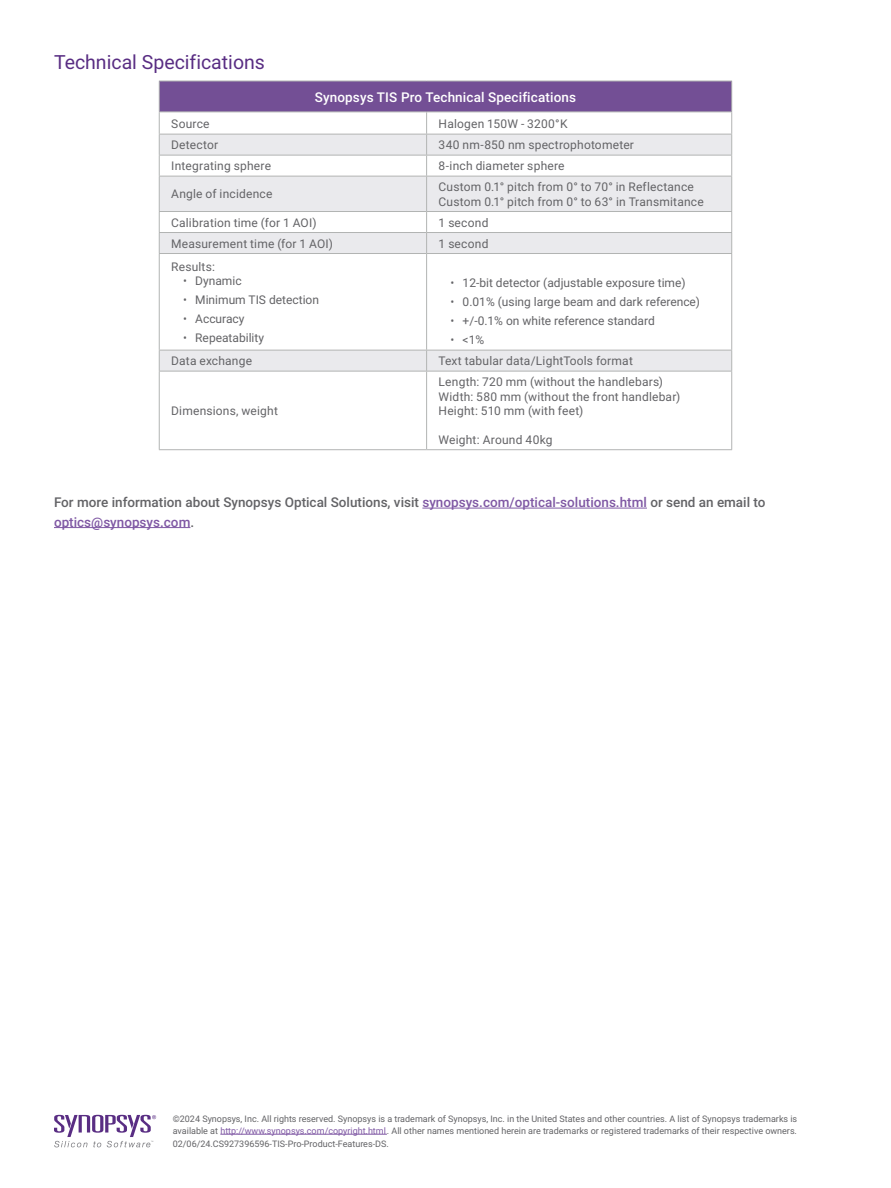
<style>
.page{position:relative;width:891px;height:1188px;background:#fff}
.page>*{position:absolute;margin:0;border:0;box-sizing:border-box;transform-origin:0 0}
.HEADING_1{font:19.5px "Roboto";color:#592d83}
.BODY_COPY{font:500 13.5px/19.5px "Roboto";color:#636366}
.TABLE_HEADER{font:500 13.5px "Roboto";letter-spacing:.01em;color:#fff}
.TABLE_BODY_-_LEFT{font:12px "Roboto";letter-spacing:.015em;color:#636366}
.t1{font:9px/12px "Roboto";color:#636366}
.s1{font-weight:300}
.s2{color:#7f58a4}
</style>
<div class="page">
<svg style="left:54px;top:1115px;width:102px;height:32px"></svg>
<hr style="left:220px;top:1134px;width:167px;height:1px;background:#7f58a4">
<hr style="left:422px;top:508px;width:225px;height:1px;background:#7f58a4">
<hr style="left:54px;top:527px;width:136px;height:1px;background:#7f58a4">
<div style="left:159px;top:81px;width:573px;height:31px;background:#734f95"></div>
<svg style="left:160px;top:135px;width:571px;height:236px"></svg>
<hr style="left:159px;top:81px;width:268px;height:1px;background:#b2b4b3">
<hr style="left:159px;top:81px;width:1px;height:31px;background:#b2b4b3">
<hr style="left:427px;top:81px;width:305px;height:1px;background:#b2b4b3">
<hr style="left:731px;top:81px;width:1px;height:31px;background:#b2b4b3">
<hr style="left:159px;top:112px;width:268px;height:1px;background:#b2b4b3">
<hr style="left:427px;top:112px;width:305px;height:1px;background:#b2b4b3">
<hr style="left:159px;top:134px;width:268px;height:1px;background:#b2b4b3">
<hr style="left:427px;top:134px;width:305px;height:1px;background:#b2b4b3">
<hr style="left:159px;top:155px;width:268px;height:1px;background:#b2b4b3">
<svg style="left:159px;top:112px;width:1px;height:64px"></svg>
<hr style="left:427px;top:155px;width:305px;height:1px;background:#b2b4b3">
<svg style="left:426px;top:112px;width:1px;height:64px"></svg>
<svg style="left:731px;top:112px;width:1px;height:64px"></svg>
<hr style="left:159px;top:176px;width:268px;height:1px;background:#b2b4b3">
<hr style="left:159px;top:176px;width:1px;height:35px;background:#b2b4b3">
<hr style="left:427px;top:176px;width:305px;height:1px;background:#b2b4b3">
<hr style="left:426px;top:176px;width:1px;height:35px;background:#b2b4b3">
<hr style="left:731px;top:176px;width:1px;height:35px;background:#b2b4b3">
<hr style="left:159px;top:211px;width:268px;height:1px;background:#b2b4b3">
<hr style="left:427px;top:211px;width:305px;height:1px;background:#b2b4b3">
<hr style="left:159px;top:232px;width:268px;height:1px;background:#b2b4b3">
<svg style="left:159px;top:212px;width:1px;height:41px"></svg>
<hr style="left:427px;top:232px;width:305px;height:1px;background:#b2b4b3">
<svg style="left:426px;top:212px;width:1px;height:41px"></svg>
<svg style="left:731px;top:212px;width:1px;height:41px"></svg>
<hr style="left:159px;top:253px;width:268px;height:1px;background:#b2b4b3">
<hr style="left:159px;top:254px;width:1px;height:96px;background:#b2b4b3">
<hr style="left:427px;top:253px;width:305px;height:1px;background:#b2b4b3">
<hr style="left:426px;top:254px;width:1px;height:96px;background:#b2b4b3">
<hr style="left:731px;top:254px;width:1px;height:96px;background:#b2b4b3">
<hr style="left:159px;top:350px;width:268px;height:1px;background:#b2b4b3">
<svg style="left:159px;top:350px;width:1px;height:21px"></svg>
<hr style="left:427px;top:350px;width:305px;height:1px;background:#b2b4b3">
<svg style="left:426px;top:350px;width:1px;height:21px"></svg>
<svg style="left:731px;top:350px;width:1px;height:21px"></svg>
<hr style="left:159px;top:371px;width:268px;height:1px;background:#b2b4b3">
<hr style="left:159px;top:371px;width:1px;height:78px;background:#b2b4b3">
<hr style="left:427px;top:371px;width:305px;height:1px;background:#b2b4b3">
<hr style="left:426px;top:371px;width:1px;height:78px;background:#b2b4b3">
<hr style="left:731px;top:371px;width:1px;height:78px;background:#b2b4b3">
<hr style="left:159px;top:449px;width:268px;height:1px;background:#b2b4b3">
<hr style="left:427px;top:449px;width:305px;height:1px;background:#b2b4b3">
<p class="HEADING_1" style="left:54px;top:48px;width:212px">Technical Specifications</p>
<p class="TABLE_HEADER" style="left:315px;top:87px;width:263px">Synopsys TIS Pro Technical Specifications</p>
<p class="TABLE_BODY_-_LEFT" style="left:171px;top:115px;width:40px">Source</p>
<p class="TABLE_BODY_-_LEFT" style="left:439px;top:115px;width:130px">Halogen 150W - 3200°K</p>
<p class="TABLE_BODY_-_LEFT" style="left:171px;top:136px;width:48px">Detector</p>
<p class="TABLE_BODY_-_LEFT" style="left:439px;top:136px;width:197px">340 nm-850 nm spectrophotometer</p>
<p class="TABLE_BODY_-_LEFT" style="left:171px;top:157px;width:101px">Integrating sphere</p>
<p class="TABLE_BODY_-_LEFT" style="left:439px;top:157px;width:128px">8-inch diameter sphere</p>
<p class="TABLE_BODY_-_LEFT" style="left:171px;top:186px;width:103px">Angle of incidence</p>
<p class="TABLE_BODY_-_LEFT" style="left:439px;top:178px;width:257px">Custom 0.1° pitch from 0° to 70° in Reflectance</p>
<p class="TABLE_BODY_-_LEFT" style="left:439px;top:193px;width:267px">Custom 0.1° pitch from 0° to 63° in Transmitance</p>
<p class="TABLE_BODY_-_LEFT" style="left:171px;top:214px;width:147px">Calibration time (for 1 AOI)</p>
<p class="TABLE_BODY_-_LEFT" style="left:439px;top:214px;width:51px">1 second</p>
<p class="TABLE_BODY_-_LEFT" style="left:171px;top:235px;width:163px">Measurement time (for 1 AOI)</p>
<p class="TABLE_BODY_-_LEFT" style="left:439px;top:235px;width:51px">1 second</p>
<p class="TABLE_BODY_-_LEFT" style="left:171px;top:258px;width:45px">Results:</p>
<p class="TABLE_BODY_-_LEFT" style="left:183px;top:272px;width:60px"><span class="s1">•</span> Dynamic</p>
<p class="TABLE_BODY_-_LEFT" style="left:183px;top:291px;width:137px"><span class="s1">•</span> Minimum TIS detection</p>
<p class="TABLE_BODY_-_LEFT" style="left:183px;top:310px;width:63px"><span class="s1">•</span> Accuracy</p>
<p class="TABLE_BODY_-_LEFT" style="left:183px;top:329px;width:82px"><span class="s1">•</span> Repeatability</p>
<p class="TABLE_BODY_-_LEFT" style="left:451px;top:275px;width:237px"><span class="s1">•</span> 12-bit detector (adjustable exposure time)</p>
<p class="TABLE_BODY_-_LEFT" style="left:451px;top:294px;width:251px"><span class="s1">•</span> 0.01% (using large beam and dark reference)</p>
<p class="TABLE_BODY_-_LEFT" style="left:451px;top:313px;width:206px"><span class="s1">•</span> +/-0.1% on white reference standard</p>
<p class="TABLE_BODY_-_LEFT" style="left:451px;top:331px;width:35px"><span class="s1">•</span> &lt;1%</p>
<p class="TABLE_BODY_-_LEFT" style="left:171px;top:352px;width:82px">Data exchange</p>
<p class="TABLE_BODY_-_LEFT" style="left:439px;top:352px;width:196px">Text tabular data/LightTools format</p>
<p class="TABLE_BODY_-_LEFT" style="left:171px;top:402px;width:108px">Dimensions, weight</p>
<p class="TABLE_BODY_-_LEFT" style="left:439px;top:373px;width:226px">Length: 720 mm (without the handlebars)</p>
<p class="TABLE_BODY_-_LEFT" style="left:439px;top:388px;width:243px">Width: 580 mm (without the front handlebar)</p>
<p class="TABLE_BODY_-_LEFT" style="left:439px;top:402px;width:146px">Height: 510 mm (with feet)</p>
<p class="TABLE_BODY_-_LEFT" style="left:439px;top:431px;width:115px">Weight: Around 40kg</p>
<p class="BODY_COPY" style="left:54px;top:492px;width:713px">For more information about Synopsys Optical Solutions, visit <span class="s2">synopsys.com/optical-solutions.html</span> or send an email to <span class="s2">optics@synopsys.com</span>.</p>
<p class="t1" style="left:173px;top:1112px;width:626px">©2024 Synopsys, Inc. All rights reserved. Synopsys is a trademark of Synopsys, Inc. in the United States and other countries. A list of Synopsys trademarks is available at <span class="s2">http://www.synopsys.com/copyright.html</span>. All other names mentioned herein are trademarks or registered trademarks of their respective owners.</p>
<p class="t1" style="left:173px;top:1137px;width:218px">02/06/24.CS927396596-TIS-Pro-Product-Features-DS.</p>
</div>
